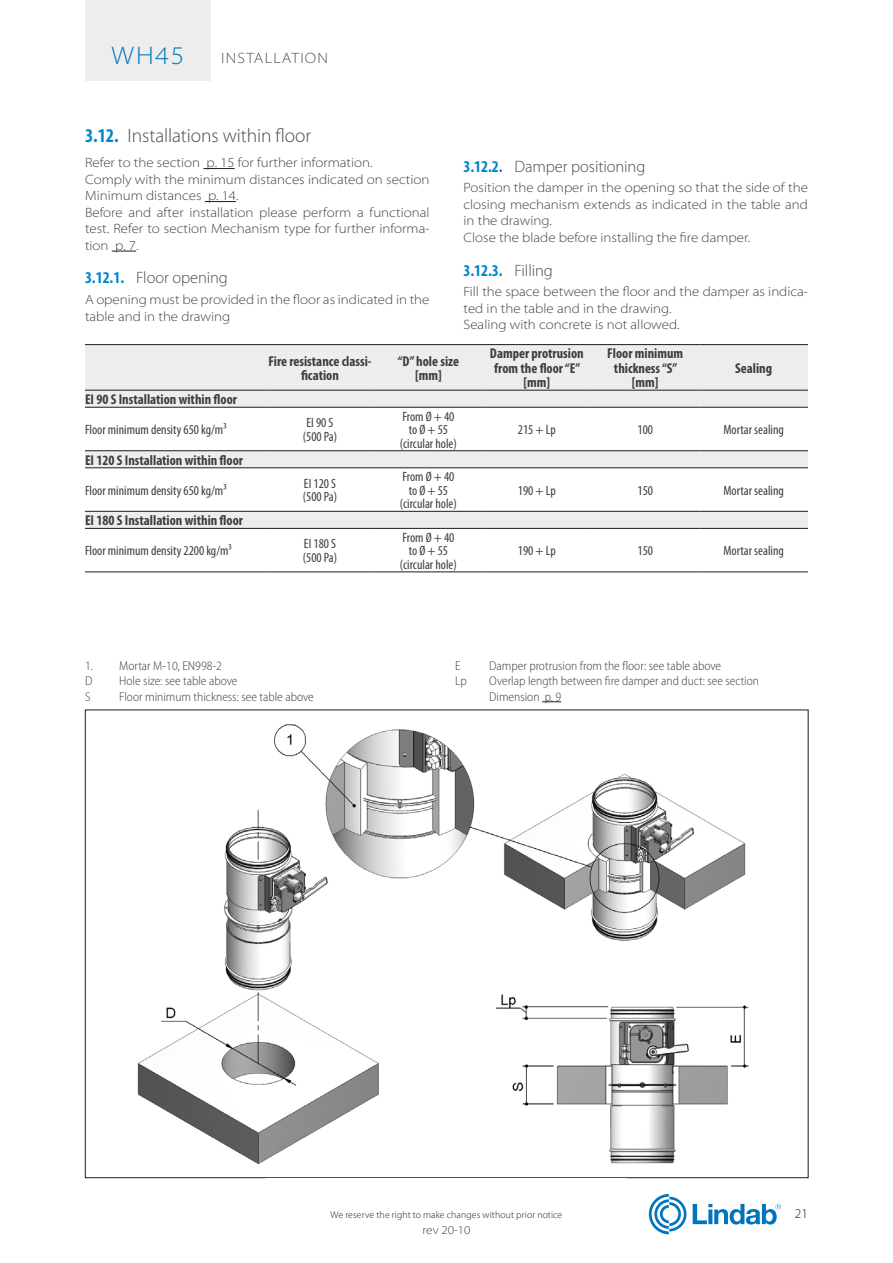
<style>
.page{position:relative;width:893px;height:1263px;background:#fff}
.page>*{position:absolute;margin:0;border:0;box-sizing:border-box;transform-origin:0 0}
.t1{font:300 semi-expanded 25.5px "Myriad Pro";color:#0075bf}
.t2{font:300 19.5px "Myriad Pro";letter-spacing:-.005em;color:#4b4b4a}
.t3{font:300 16.5px "Myriad Pro";letter-spacing:-.005em;color:#4b4b4a}
.t4{font:700 condensed 16.5px "Myriad Pro";color:#0086ca}
.t5{font:300 semi-expanded 15px "Myriad Pro";color:#4b4b4a}
.t6{font:700 condensed 14.25px/14.2px "Myriad Pro";color:#3d3d3c;text-align:center}
.t7{font:300 semi-expanded 13.5px/16.5px "Myriad Pro";color:#3d3d3c}
.t8{font:condensed 13.5px/13.5px "Myriad Pro";color:#3d3d3c}
.t9{font:300 13.5px "Myriad Pro";color:#1d1d1b}
.t10{font:300 semi-condensed 12.75px/15.3px "Myriad Pro";color:#3d3d3c}
.t11{font:300 semi-expanded 12px "Myriad Pro";color:#3d3d3c}
.t12{font:300 9.75px "Myriad Pro";letter-spacing:.015em;color:#1d1d1b}
.s1{font-weight:700;font-stretch:condensed;color:#0086ca}
.s2{font-weight:300;font-stretch:normal;color:#4b4b4a}
</style>
<div class="page">
<hr style="left:203px;top:168px;width:32px;height:1px;background:#1d1d1b">
<hr style="left:205px;top:201px;width:31px;height:1px;background:#1d1d1b">
<svg style="left:112px;top:251px;width:24px;height:1px"></svg>
<svg style="left:85px;top:345px;width:723px;height:183px;fill:#ededed"></svg>
<hr style="left:266px;top:407px;width:108px;height:1px;background:#1d1d1b">
<hr style="left:374px;top:407px;width:109px;height:1px;background:#1d1d1b">
<hr style="left:483px;top:407px;width:108px;height:1px;background:#1d1d1b">
<hr style="left:591px;top:407px;width:108px;height:1px;background:#1d1d1b">
<hr style="left:699px;top:407px;width:109px;height:1px;background:#1d1d1b">
<hr style="left:266px;top:450px;width:108px;height:1px;background:#1d1d1b">
<hr style="left:374px;top:450px;width:109px;height:1px;background:#1d1d1b">
<hr style="left:483px;top:450px;width:108px;height:1px;background:#1d1d1b">
<hr style="left:591px;top:450px;width:108px;height:1px;background:#1d1d1b">
<hr style="left:699px;top:450px;width:109px;height:1px;background:#1d1d1b">
<hr style="left:266px;top:467px;width:108px;height:1px;background:#1d1d1b">
<hr style="left:374px;top:467px;width:109px;height:1px;background:#1d1d1b">
<hr style="left:483px;top:467px;width:108px;height:1px;background:#1d1d1b">
<hr style="left:591px;top:467px;width:108px;height:1px;background:#1d1d1b">
<hr style="left:699px;top:467px;width:109px;height:1px;background:#1d1d1b">
<hr style="left:266px;top:511px;width:108px;height:1px;background:#1d1d1b">
<hr style="left:374px;top:511px;width:109px;height:1px;background:#1d1d1b">
<hr style="left:483px;top:511px;width:108px;height:1px;background:#1d1d1b">
<hr style="left:591px;top:511px;width:108px;height:1px;background:#1d1d1b">
<hr style="left:699px;top:511px;width:109px;height:1px;background:#1d1d1b">
<hr style="left:266px;top:528px;width:108px;height:1px;background:#1d1d1b">
<hr style="left:374px;top:528px;width:109px;height:1px;background:#1d1d1b">
<hr style="left:483px;top:528px;width:108px;height:1px;background:#1d1d1b">
<hr style="left:591px;top:528px;width:108px;height:1px;background:#1d1d1b">
<hr style="left:699px;top:528px;width:109px;height:1px;background:#1d1d1b">
<hr style="left:85px;top:572px;width:181px;height:1px;background:#1d1d1b">
<hr style="left:266px;top:572px;width:108px;height:1px;background:#1d1d1b">
<hr style="left:374px;top:572px;width:109px;height:1px;background:#1d1d1b">
<hr style="left:483px;top:572px;width:108px;height:1px;background:#1d1d1b">
<hr style="left:591px;top:572px;width:108px;height:1px;background:#1d1d1b">
<hr style="left:699px;top:572px;width:109px;height:1px;background:#1d1d1b">
<hr style="left:85px;top:344px;width:181px;height:1px;background:#1d1d1b">
<hr style="left:266px;top:344px;width:108px;height:1px;background:#1d1d1b">
<hr style="left:266px;top:390px;width:108px;height:1px;background:#1d1d1b">
<hr style="left:374px;top:344px;width:109px;height:1px;background:#1d1d1b">
<hr style="left:374px;top:390px;width:109px;height:1px;background:#1d1d1b">
<hr style="left:483px;top:344px;width:108px;height:1px;background:#1d1d1b">
<hr style="left:483px;top:390px;width:108px;height:1px;background:#1d1d1b">
<hr style="left:591px;top:344px;width:108px;height:1px;background:#1d1d1b">
<hr style="left:591px;top:390px;width:108px;height:1px;background:#1d1d1b">
<hr style="left:699px;top:344px;width:109px;height:1px;background:#1d1d1b">
<hr style="left:699px;top:390px;width:109px;height:1px;background:#1d1d1b">
<hr style="left:85px;top:390px;width:181px;height:1px;background:#1d1d1b">
<hr style="left:85px;top:407px;width:181px;height:1px;background:#1d1d1b">
<hr style="left:85px;top:450px;width:181px;height:1px;background:#1d1d1b">
<hr style="left:85px;top:467px;width:181px;height:1px;background:#1d1d1b">
<hr style="left:85px;top:511px;width:181px;height:1px;background:#1d1d1b">
<hr style="left:85px;top:528px;width:181px;height:1px;background:#1d1d1b">
<svg style="left:542px;top:701px;width:19px;height:1px"></svg>
<img style="left:137px;top:724px;width:612px;height:440px">
<div style="left:85px;top:0;width:125px;height:81px;background:#ededed"></div>
<svg style="left:693px;top:1204px;width:88px;height:20px"></svg>
<svg style="left:649px;top:1194px;width:37px;height:40px"></svg>
<h1 class="t1" style="left:112px;top:40px;width:74px">WH45</h1>
<p class="t5" style="left:221px;top:49px;width:14px">Installati</p>
<p class="t5" style="left:305px;top:49px;width:22px">on</p>
<h2 class="t2" style="left:85px;top:124px;width:228px"><span class="s1">3.12.</span> Installations within floor</h2>
<p class="t7" style="left:85px;top:154px;width:346px">Refer to the section p. 15 for further information.<br>Comply with the minimum distances indicated on section Minimum distances p. 14.<br>Before and after installation please perform a functional test. Refer to section Mechanism type for further informa&shy;tion p. 7.</p>
<p class="t3" style="left:85px;top:268px;width:144px"><span class="s1">3.12.1.</span> Floor opening</p>
<p class="t7" style="left:85px;top:291px;width:346px">A opening must be provided in the floor as indicated in the table and in the drawing</p>
<p class="t3" style="left:463px;top:156px;width:183px"><span class="s1">3.12.2.</span> Damper positioning</p>
<p class="t7" style="left:463px;top:180px;width:346px">Position the damper in the opening so that the side of the closing mechanism extends as indicated in the table and in the drawing.<br>Close the blade before installing the fire damper.</p>
<p class="t4" style="left:463px;top:260px;width:91px">3.12.3. <span class="s2">Filling</span></p>
<p class="t7" style="left:463px;top:284px;width:346px">Fill the space between the floor and the damper as indica&shy;ted in the table and in the drawing.<br>Sealing with concrete is not allowed.</p>
<p class="t6" style="left:268px;top:353px;width:105px">Fire resistance classi&shy;fication</p>
<p class="t6" style="left:398px;top:353px;width:63px">“D” hole size [mm]</p>
<p class="t6" style="left:490px;top:346px;width:95px">Damper protrusion from the floor “E” [mm]</p>
<p class="t6" style="left:607px;top:346px;width:77px">Floor minimum thickness “S” [mm]</p>
<p class="t6" style="left:735px;top:361px;width:39px">Sealing</p>
<p class="t6" style="left:85px;top:392px;width:153px">EI 90 S Installation within floor</p>
<p class="t8" style="left:85px;top:423px;width:143px">Floor minimum density 650 kg/m³</p>
<p class="t8" style="left:303px;top:416px;width:36px">EI 90 S (500 Pa)</p>
<p class="t8" style="left:400px;top:409px;width:58px;text-align:center">From Ø + 40 to Ø + 55 (circular hole)</p>
<p class="t6" style="left:85px;top:452px;width:160px">EI 120 S Installation within floor</p>
<p class="t8" style="left:85px;top:483px;width:143px">Floor minimum density 650 kg/m³</p>
<p class="t8" style="left:303px;top:476px;width:36px">EI 120 S (500 Pa)</p>
<p class="t8" style="left:400px;top:470px;width:58px;text-align:center">From Ø + 40 to Ø + 55 (circular hole)</p>
<p class="t6" style="left:85px;top:513px;width:160px">EI 180 S Installation within floor</p>
<p class="t8" style="left:85px;top:544px;width:148px">Floor minimum density 2200 kg/m³</p>
<p class="t8" style="left:303px;top:537px;width:36px">EI 180 S (500 Pa)</p>
<p class="t8" style="left:400px;top:530px;width:58px;text-align:center">From Ø + 40 to Ø + 55 (circular hole)</p>
<p class="t8" style="left:518px;top:423px;width:39px">215 + Lp</p>
<p class="t8" style="left:637px;top:423px;width:17px">100</p>
<p class="t8" style="left:723px;top:423px;width:62px">Mortar sealing</p>
<p class="t8" style="left:518px;top:483px;width:39px">190 + Lp</p>
<p class="t8" style="left:637px;top:483px;width:17px">150</p>
<p class="t8" style="left:723px;top:483px;width:62px">Mortar sealing</p>
<p class="t8" style="left:518px;top:544px;width:39px">190 + Lp</p>
<p class="t8" style="left:637px;top:544px;width:17px">150</p>
<p class="t8" style="left:723px;top:544px;width:62px">Mortar sealing</p>
<p class="t10" style="left:85px;top:658px;width:138px">1. Mortar M-10, EN998-2<br>D</p>
<p class="t10" style="left:119px;top:673px;width:120px">Hole size: see table above</p>
<p class="t10" style="left:85px;top:688px;width:7px">S</p>
<p class="t10" style="left:119px;top:688px;width:196px">Floor minimum thickness: see table above</p>
<p class="t10" style="left:455px;top:658px;width:7px">E</p>
<p class="t10" style="left:489px;top:658px;width:233px">Damper protrusion from the floor: see table above</p>
<p class="t10" style="left:455px;top:673px;width:13px">Lp</p>
<p class="t10" style="left:489px;top:673px;width:271px">Overlap length between fire damper and duct: see section<br>Dimension p. 9</p>
<p class="t12" style="left:331px;top:1209px;width:233px">We reserve the right to make changes without prior notice</p>
<p class="t9" style="left:795px;top:1205px;width:15px">21</p>
<p class="t11" style="left:422px;top:1223px;width:50px">rev 20-10</p>
</div>
